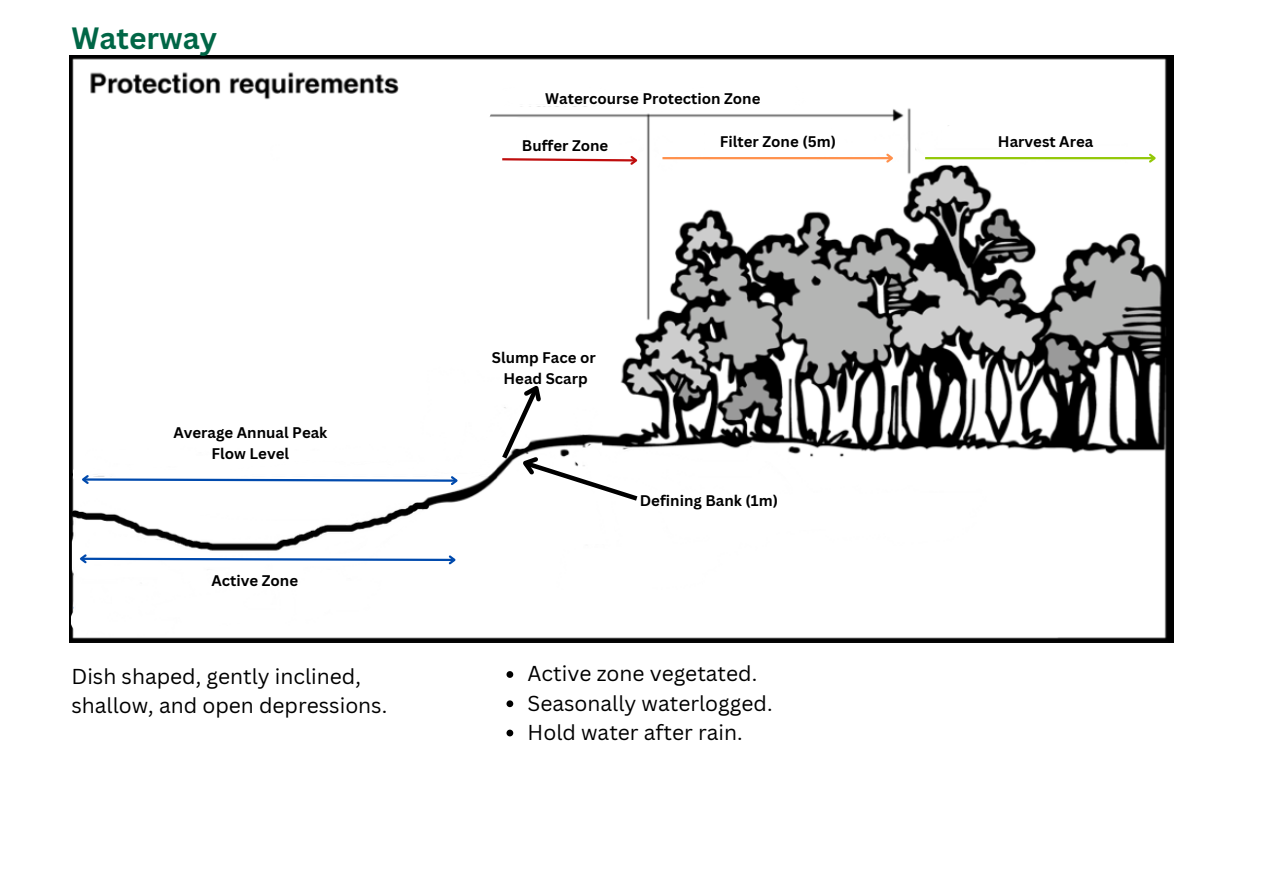
<style>
.page{position:relative;width:1263px;height:894px;background:#fff}
.page>*{position:absolute;margin:0;border:0;box-sizing:border-box;transform-origin:0 0}
.t1{font:700 30px "Canva Sans";color:#006646}
.t2{font:21px/29.2px "Canva Sans";color:#000}
.t3{font:700 15px/20.2px "Canva Sans";color:#000;text-align:center}
</style>
<div class="page">
<img style="left:69px;top:55px;width:1105px;height:587px">
<img style="left:270px;top:131px;width:864px;height:458px">
<img style="left:86px;top:444px;width:338px;height:15px">
<img style="left:80px;top:459px;width:412px;height:21px">
<img style="left:73px;top:469px;width:15px;height:11px">
<hr style="left:662px;top:157px;width:230px;height:2px;background:#ff914d">
<svg style="left:884px;top:155px;width:12px;height:10px"></svg>
<hr style="left:925px;top:157px;width:229px;height:2px;background:#93c808">
<svg style="left:1147px;top:152px;width:11px;height:13px"></svg>
<img style="left:358px;top:118px;width:735px;height:37px">
<svg style="left:500px;top:154px;width:140px;height:13px"></svg>
<img style="left:503px;top:86px;width:302px;height:26px">
<img style="left:71px;top:498px;width:314px;height:138px">
<svg style="left:79px;top:473px;width:381px;height:14px"></svg>
<svg style="left:498px;top:375px;width:144px;height:129px"></svg>
<img style="left:72px;top:501px;width:357px;height:123px">
<svg style="left:77px;top:552px;width:381px;height:14px"></svg>
<svg style="left:164px;top:101px;width:327px;height:46px"></svg>
<svg style="left:149px;top:494px;width:77px;height:26px"></svg>
<svg style="left:506px;top:671px;width:7px;height:6px"></svg>
<svg style="left:506px;top:700px;width:7px;height:7px"></svg>
<svg style="left:506px;top:729px;width:7px;height:7px"></svg>
<p class="t1" style="left:71px;top:17px;width:147px">Waterway</p>
<p class="t3" style="left:173px;top:422px;width:155px">Average Annual Peak<br>Flow Level</p>
<p class="t3" style="left:211px;top:570px;width:88px">Active Zone</p>
<p class="t3" style="left:545px;top:88px;width:217px">Watercourse Protection Zone</p>
<p class="t3" style="left:522px;top:134px;width:88px">Buffer Zone</p>
<p class="t3" style="left:720px;top:131px;width:118px">Filter Zone (5m)</p>
<p class="t3" style="left:998px;top:131px;width:97px">Harvest Area</p>
<p class="t3" style="left:492px;top:347px;width:105px">Slump Face or</p>
<p class="t3" style="left:503px;top:367px;width:86px">Head Scarp</p>
<p class="t3" style="left:640px;top:490px;width:140px">Defining Bank (1m)</p>
<p class="t2" style="left:71px;top:660px;width:317px">Dish shaped, gently inclined, shallow, and open depressions.</p>
<p class="t2" style="left:528px;top:658px;width:231px">Active zone vegetated.</p>
<p class="t2" style="left:528px;top:687px;width:246px">Seasonally waterlogged.</p>
<p class="t2" style="left:528px;top:716px;width:217px">Hold water after rain.</p>
</div>
